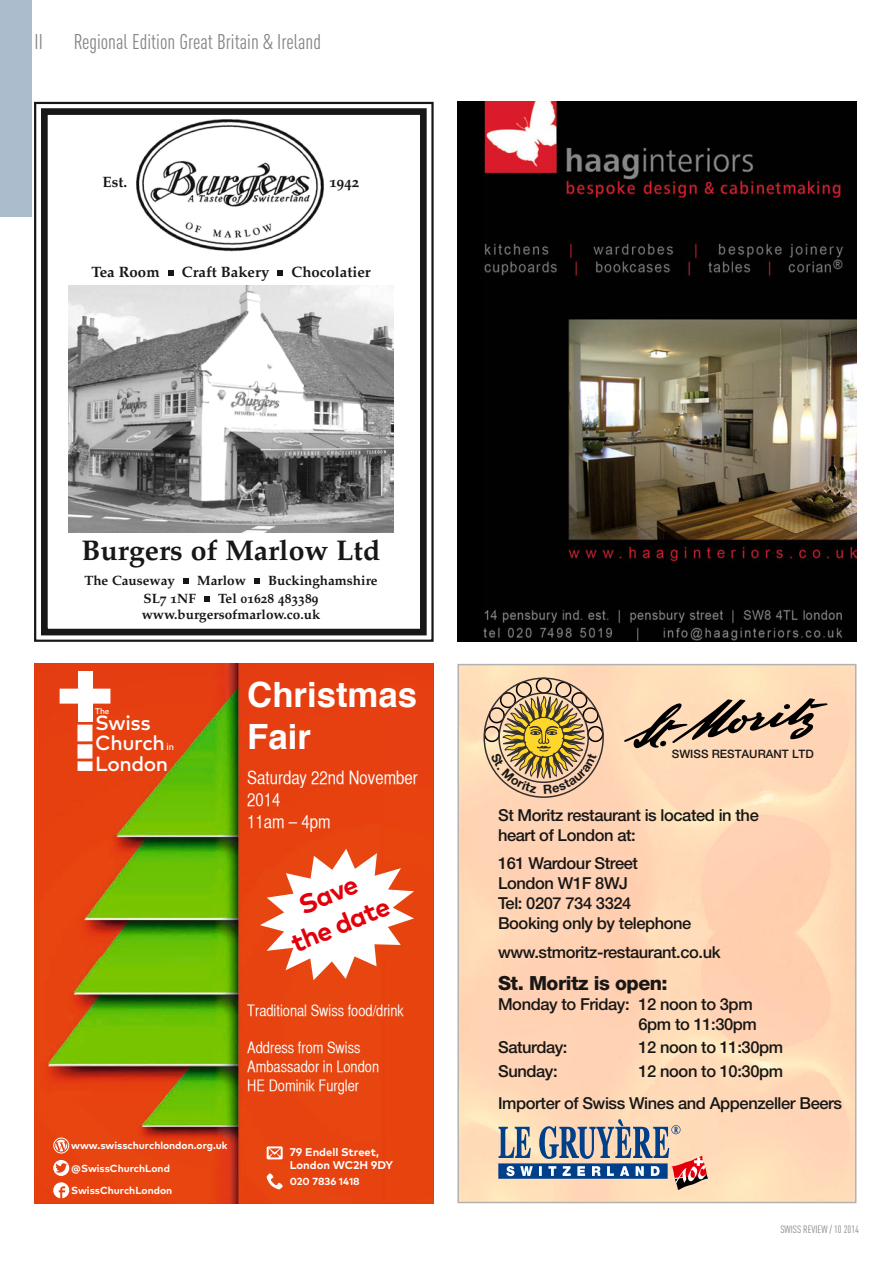
<style>
.page{position:relative;width:893px;height:1263px;background:#fff}
.page>*{position:absolute;margin:0;border:0;box-sizing:border-box;transform-origin:0 0}
.t1{font:700 34.8px/41.7px "Helvetica";color:#fff}
.t2{font:28.5px "Palatino Bold Os F";color:#181716}
.t3{font:700 26.7px/32px "Mark OT";color:#e2000b;text-align:center}
.t4{font:condensed 21px "DINOT";color:#848484}
.t5{font:500 20.4px/20.4px "Mark OT";letter-spacing:-.02em;color:#fff}
.t6{font:800 19.5px "Helvetica Neue";letter-spacing:-.025em;color:#181716}
.t7{font:18.3px/21.9px "Helvetica CY Plain";color:#fff}
.t8{font:500 16.5px/19.8px "Helvetica Neue";letter-spacing:-.025em;color:#181716}
.t9{font:15.6px/18.8px "Helvetica CY Plain";color:#fff}
.t10{font:15px "Palatino Bold Os F";color:#181716}
.t11{font:13.5px/17px "Palatino Bold Os F";color:#181716;text-align:right}
.t12{font:500 11.55px "Helvetica Neue";color:#181716}
.t13{font:700 11.25px/13.5px "Mark OT";color:#fff}
.t14{font:condensed 10.5px "DINOT";color:#848484}
.t15{font:700 10.2px "Mark OT";color:#fff}
.t16{font:500 8.25px "Mark OT";color:#fff}
.s1{font-family:"Gill Sans";font-weight:400;font-size:10.5px}
.s2{font-style:inherit}
</style>
<div class="page">
<div style="left:0;top:0;width:32px;height:216px;background:#abbdcd"></div>
<img style="left:459px;top:666px;width:395px;height:535px">
<svg style="left:498px;top:1119px;width:210px;height:71px;background:#afa7a7"></svg>
<svg style="left:624px;top:698px;width:203px;height:50px;background:#bfa38a"></svg>
<div style="left:484px;top:726px;width:16px;height:16px;border:1px solid #000;border-radius:50%"></div>
<div style="left:587px;top:726px;width:17px;height:16px;border:1px solid #000;border-radius:50%"></div>
<img style="left:34px;top:663px;width:400px;height:540px">
<div style="left:78px;top:671px;width:15px;height:50px;background:#fff"></div>
<svg style="left:60px;top:689px;width:50px;height:82px"></svg>
<svg style="left:53px;top:1182px;width:16px;height:16px"></svg>
<svg style="left:53px;top:1137px;width:16px;height:16px"></svg>
<svg style="left:53px;top:1160px;width:16px;height:16px"></svg>
<svg style="left:267px;top:1146px;width:16px;height:13px"></svg>
<svg style="left:267px;top:1173px;width:16px;height:16px"></svg>
<svg style="left:260px;top:849px;width:154px;height:131px"></svg>
<img style="left:136px;top:119px;width:188px;height:133px">
<svg style="left:168px;top:271px;width:5px;height:5px"></svg>
<svg style="left:278px;top:271px;width:5px;height:5px"></svg>
<img style="left:68px;top:286px;width:326px;height:247px">
<svg style="left:184px;top:578px;width:5px;height:5px"></svg>
<svg style="left:254px;top:578px;width:6px;height:5px"></svg>
<svg style="left:204px;top:596px;width:6px;height:5px"></svg>
<div style="left:34px;top:102px;width:400px;height:540px;border:2px solid #181716"></div>
<div style="left:41px;top:108px;width:386px;height:527px;border:7px solid #181716"></div>
<div style="left:457px;top:102px;width:58px;height:540px;background:#000"></div>
<img style="left:483px;top:102px;width:374px;height:540px">
<svg style="left:488px;top:679px;width:111px;height:115px;background:#c8ab7a"></svg>
<p class="t4" style="left:35px;top:30px;width:10px">II</p>
<p class="t4" style="left:74px;top:30px;width:249px">Regional Edition Great Britain &amp; Ireland</p>
<p class="t10" style="left:103px;top:173px;width:26px">Est.</p>
<p class="t10" style="left:329px;top:173px;width:31px">1942</p>
<p class="t10" style="left:91px;top:263px;width:70px">Tea Room</p>
<p class="t10" style="left:182px;top:263px;width:89px">Craft Bakery</p>
<p class="t10" style="left:291px;top:263px;width:81px">Chocolatier</p>
<h2 class="t2" style="left:82px;top:534px;width:301px">Burgers of Marlow Ltd</h2>
<p class="t11" style="left:84px;top:572px;width:92px">The Causeway</p>
<p class="t11" style="left:197px;top:572px;width:50px">Marlow</p>
<p class="t11" style="left:268px;top:572px;width:111px">Buckinghamshire</p>
<p class="t11" style="left:143px;top:590px;width:54px">SL7 1NF</p>
<p class="t11" style="left:142px;top:590px;width:180px">Tel 01628 483389 www.burgersofmarlow.co.uk</p>
<p class="t16" style="left:95px;top:706px;width:16px">The</p>
<p class="t5" style="left:95px;top:712px;width:80px">Swiss<br>Church <span class="s1">in<br></span>London</p>
<h1 class="t1" style="left:247px;top:675px;width:171px">Christmas<br>Fair</h1>
<p class="t7" style="left:247px;top:767px;width:172px">Saturday 22nd November<br>2014<br>11am – 4pm</p>
<h3 class="t3" style="left:274px;top:898px;width:105px;rotate:-22deg">Save the date</h3>
<p class="t15" style="left:71px;top:1139px;width:158px">www.swisschurchlondon.org.uk</p>
<p class="t15" style="left:71px;top:1161px;width:100px">@SwissChurchLond</p>
<p class="t15" style="left:71px;top:1184px;width:103px">SwissChurchLondon</p>
<p class="t9" style="left:247px;top:1001px;width:158px">Traditional Swiss food/drink</p>
<p class="t9" style="left:247px;top:1039px;width:133px">Address from Swiss<br>Ambassador in London<br><span class="s2">HE</span> Dominik Furgler</p>
<p class="t13" style="left:290px;top:1144px;width:105px">79 Endell Street,<br>London WC2H 9DY</p>
<p class="t15" style="left:290px;top:1175px;width:72px">020 7836 1418</p>
<p class="t12" style="left:672px;top:747px;width:144px">SWISS RESTAURANT LTD</p>
<p class="t8" style="left:498px;top:805px;width:262px">St Moritz restaurant is located in the heart of London at:</p>
<p class="t8" style="left:498px;top:853px;width:195px">161 Wardour Street<br>London W1F 8WJ<br>Tel: 0207 734 3324<br>Booking only by telephone</p>
<p class="t8" style="left:498px;top:941px;width:224px">www.stmoritz-restaurant.co.uk</p>
<p class="t6" style="left:498px;top:971px;width:171px">St. Moritz is open:</p>
<p class="t8" style="left:498px;top:994px;width:260px;text-align:right">Monday to Friday: 12 noon to 3pm<br>6pm to 11:30pm</p>
<p class="t8" style="left:498px;top:1037px;width:71px">Saturday:</p>
<p class="t8" style="left:638px;top:1037px;width:146px">12 noon to 11:30pm</p>
<p class="t8" style="left:498px;top:1061px;width:61px">Sunday:</p>
<p class="t8" style="left:498px;top:1054px;width:346px;line-height:32.5px;text-indent:140px">12 noon to 10:30pm<br>Importer of Swiss Wines and Appenzeller Beers</p>
<p class="t14" style="left:780px;top:1223px;width:80px">SWISS REVIEW / 10 2014</p>
</div>
